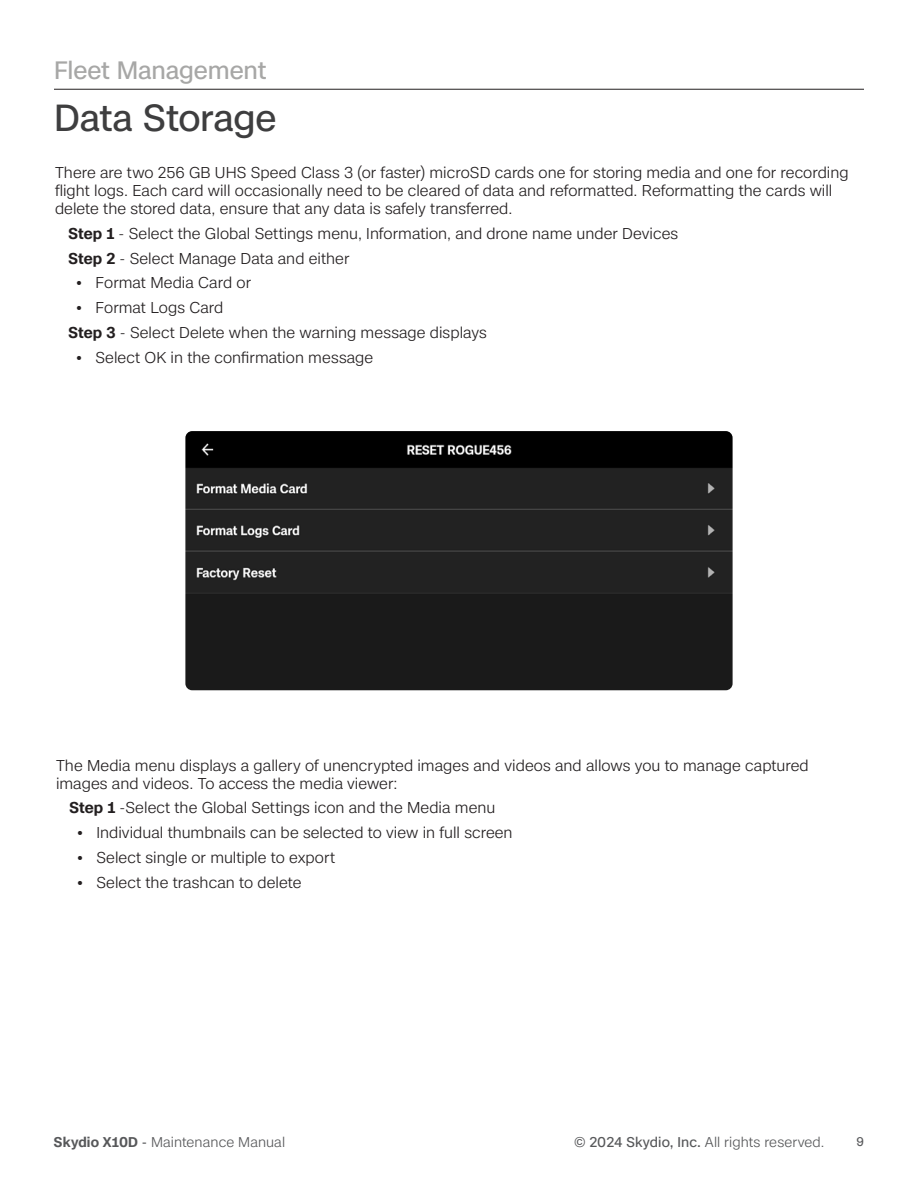
<style>
.page{position:relative;width:918px;height:1188px;background:#fff}
.page>*{position:absolute;margin:0;border:0;box-sizing:border-box;transform-origin:0 0}
.Heading_2{font:36px "Case";letter-spacing:-.005em;color:#3e3e3f}
.Section_Headings_Eyebrow{font:24px "Case";letter-spacing:-.005em;color:#a7a7a6}
.Body_copy-8{font:300 15px/18px "Case";letter-spacing:.005em;color:#231f20}
.Body_copy_2{font:300 15px "Case";letter-spacing:.005em;color:#231f20}
.t1{font:300 13.5px "Case";letter-spacing:.005em;color:#57585a}
.t2{font:12px "Case";color:#57585a}
.s1{font-weight:600}
.s2{font-weight:400}
</style>
<div class="page">
<hr style="left:54px;top:89px;width:810px;height:1px;background:#231f20">
<img style="left:185px;top:431px;width:548px;height:259px">
<p class="Section_Headings_Eyebrow" style="left:54px;top:52px;width:214px">Fleet Management</p>
<p class="Heading_2" style="left:54px;top:91px;width:224px">Data Storage</p>
<p class="Body_copy-8" style="left:55px;top:163px;width:795px">There are two 256 GB UHS Speed Class 3 (or faster) microSD cards one for storing media and one for recording flight logs. Each card will occasionally need to be cleared of data and reformatted. Reformatting the cards will delete the stored data, ensure that any data is safely transferred.</p>
<p class="Body_copy-8" style="left:69px;top:224px;width:611px"><span class="s1">Step 1</span> - Select the Global Settings menu, Information, and drone name under Devices</p>
<p class="Body_copy-8" style="left:69px;top:249px;width:282px"><span class="s1">Step 2</span> - Select Manage Data and either</p>
<p class="Body_copy-8" style="left:75px;top:274px;width:177px"><span class="s2">•</span> Format Media Card or</p>
<p class="Body_copy-8" style="left:75px;top:298px;width:150px"><span class="s2">•</span> Format Logs Card</p>
<p class="Body_copy-8" style="left:69px;top:323px;width:420px"><span class="s1">Step 3</span> - Select Delete when the warning message displays</p>
<p class="Body_copy-8" style="left:75px;top:348px;width:300px"><span class="s2">•</span> Select OK in the confirmation message</p>
<p class="Body_copy-8" style="left:56px;top:756px;width:754px">The Media menu displays a gallery of unencrypted images and videos and allows you to manage captured images and videos. To access the media viewer:</p>
<p class="Body_copy_2" style="left:70px;top:797px;width:427px"><span class="s1">Step 1</span> -Select the Global Settings icon and the Media menu</p>
<p class="Body_copy-8" style="left:76px;top:823px;width:438px"><span class="s2">•</span> Individual thumbnails can be selected to view in full screen</p>
<p class="Body_copy-8" style="left:76px;top:848px;width:260px"><span class="s2">•</span> Select single or multiple to export</p>
<p class="Body_copy-8" style="left:76px;top:873px;width:227px"><span class="s2">•</span> Select the trashcan to delete</p>
<p class="t1" style="left:54px;top:1132px;width:233px"><span class="s1">Skydio X10D</span> <span class="s2">-</span> Maintenance Manual</p>
<p class="t1" style="left:574px;top:1132px;width:252px"><span class="s2">© 2024 Skydio, Inc.</span> All rights reserved.</p>
<p class="t2" style="left:856px;top:1132px;width:9px">9</p>
</div>
